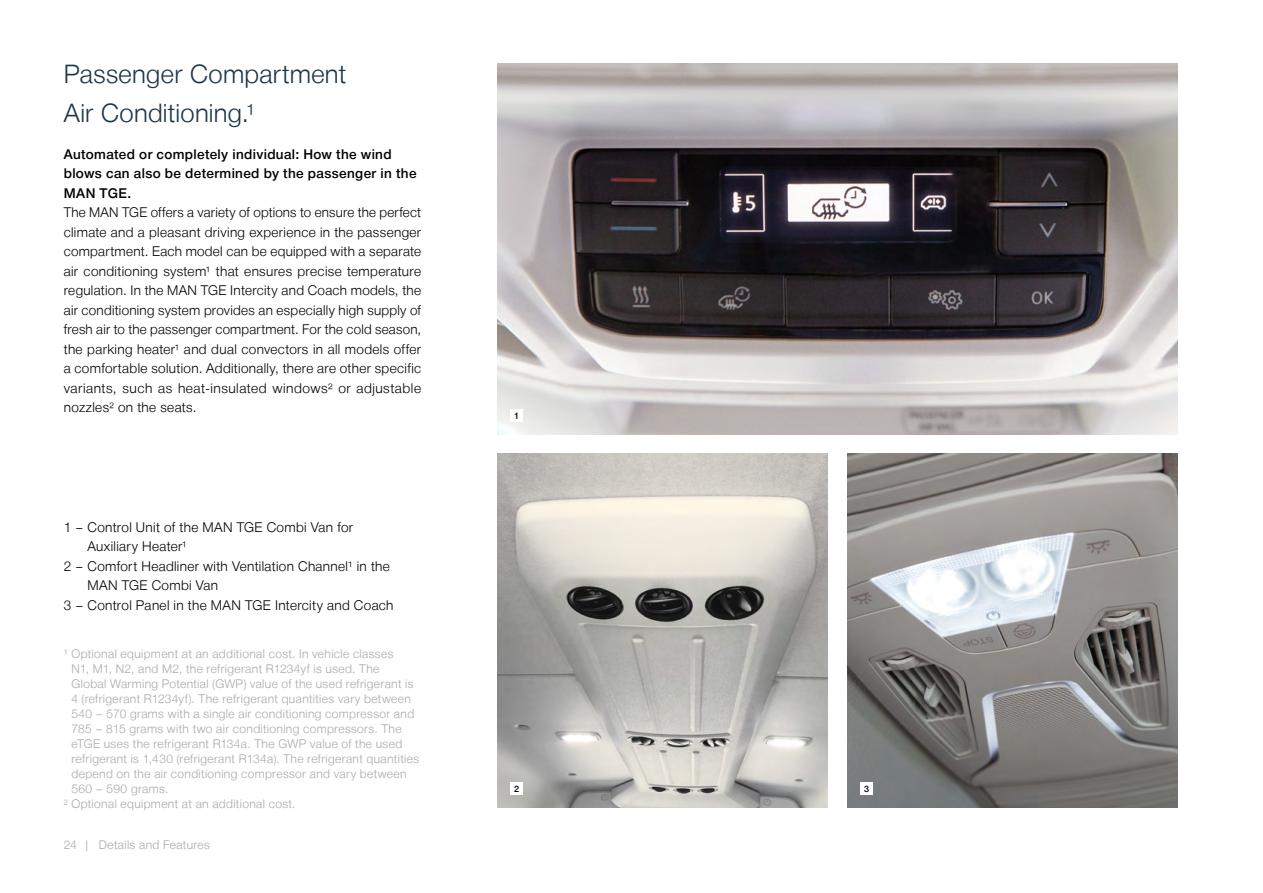
<style>
.page{position:relative;width:1263px;height:893px;background:#fff}
.page>*{position:absolute;margin:0;border:0;box-sizing:border-box;transform-origin:0 0}
.t1{font:300 25.5px/39px "Man Global";letter-spacing:.01em;color:#1d3648}
.t2{font:300 13.5px/19.5px "Man Global";letter-spacing:.025em;color:#000;text-align:justify}
.t3{font:500 13.5px/19.5px "Man Global";letter-spacing:.025em;color:#000}
.t4{font:300 12px "Man Global";letter-spacing:.03em;color:#a7a9ac}
.t5{font:500 9px "Man Global";color:#000}
</style>
<div class="page">
<img style="left:847px;top:454px;width:331px;height:354px">
<img style="left:497px;top:64px;width:681px;height:370px">
<img style="left:497px;top:454px;width:331px;height:354px">
<div style="left:510px;top:409px;width:13px;height:13px;background:#fff"></div>
<div style="left:510px;top:782px;width:13px;height:13px;background:#fff"></div>
<div style="left:860px;top:782px;width:13px;height:13px;background:#fff"></div>
<h1 class="t1" style="left:64px;top:55px;width:284px">Passenger Compartment<br>Air Conditioning.¹</h1>
<p class="t3" style="left:64px;top:144px;width:354px">Automated or completely individual: How the wind blows can also be determined by the passenger in the<br>MAN TGE.</p>
<p class="t2" style="left:64px;top:203px;width:359px">The MAN TGE offers a variety of options to ensure the perfect climate and a pleasant driving experience in the passenger compartment. Each model can be equipped with a separate air conditioning system¹ that ensures precise temperature regulation. In the MAN TGE Intercity and Coach models, the air conditioning system provides an especially high supply of fresh air to the passenger compartment. For the cold season, the parking heater¹ and dual convectors in all models offer a comfortable solution. Additionally, there are other specific variants, such as heat-insulated windows² or adjustable nozzles² on the seats.</p>
<p class="t2" style="left:64px;top:517px;width:291px">1 – Control Unit of the MAN TGE Combi Van for</p>
<p class="t2" style="left:87px;top:537px;width:101px">Auxiliary Heater¹</p>
<p class="t2" style="left:64px;top:556px;width:328px">2 – Comfort Headliner with Ventilation Channel¹ in the</p>
<p class="t2" style="left:87px;top:576px;width:132px">MAN TGE Combi Van</p>
<p class="t2" style="left:64px;top:595px;width:331px">3 – Control Panel in the MAN TGE Intercity and Coach</p>
<p class="t4" style="left:64px;top:647px;width:331px">¹ Optional equipment at an additional cost. In vehicle classes</p>
<p class="t4" style="left:71px;top:662px;width:309px">N1, M1, N2, and M2, the refrigerant R1234yf is used. The</p>
<p class="t4" style="left:71px;top:677px;width:344px">Global Warming Potential (GWP) value of the used refrigerant is</p>
<p class="t4" style="left:71px;top:692px;width:341px">4 (refrigerant R1234yf). The refrigerant quantities vary between</p>
<p class="t4" style="left:71px;top:707px;width:344px">540 – 570 grams with a single air conditioning compressor and</p>
<p class="t4" style="left:71px;top:722px;width:332px">785 – 815 grams with two air conditioning compressors. The</p>
<p class="t4" style="left:71px;top:737px;width:332px">eTGE uses the refrigerant R134a. The GWP value of the used</p>
<p class="t4" style="left:71px;top:752px;width:349px">refrigerant is 1,430 (refrigerant R134a). The refrigerant quantities</p>
<p class="t4" style="left:71px;top:767px;width:337px">depend on the air conditioning compressor and vary between</p>
<p class="t4" style="left:71px;top:782px;width:98px">560 – 590 grams.</p>
<p class="t4" style="left:64px;top:797px;width:233px">² Optional equipment at an additional cost.</p>
<p class="t4" style="left:64px;top:838px;width:15px">24</p>
<p class="t4" style="left:85px;top:838px;width:126px">| Details and Features</p>
<p class="t5" style="left:514px;top:410px;width:7px">1</p>
<p class="t5" style="left:514px;top:784px;width:7px">2</p>
<p class="t5" style="left:864px;top:784px;width:7px">3</p>
</div>
